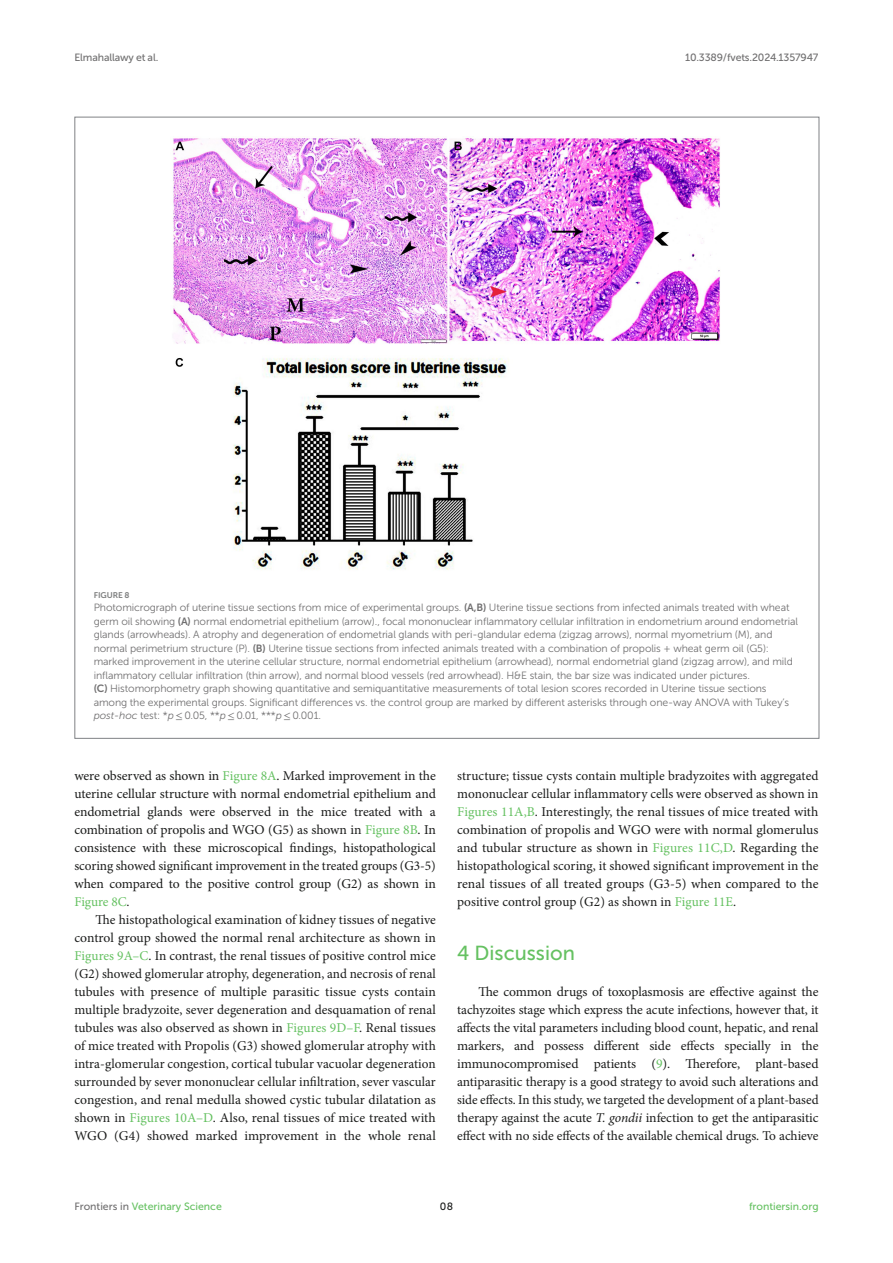
<style>
.page{position:relative;width:893px;height:1263px;background:#fff}
.page>*{position:absolute;margin:0;border:0;box-sizing:border-box;transform-origin:0 0}
.HEAD_1{font:20.25px "Museo Sans 500";color:#65c161}
.TEXT{font:13.5px/18px "Minion Pro";color:#1b1c1b;text-align:justify}
.TEXT_FLUSH{font:13.5px/18px "Minion Pro";letter-spacing:-.005em;color:#1b1c1b;text-align:justify}
.FIG_LEG{font:10.5px/13.5px "Museo Sans 300";letter-spacing:-.01em;color:#706f70}
.t1{font:10.5px "Museo Sans 500";color:#65c161}
.t2{font:10.5px "Museo Sans 500";letter-spacing:-.015em;color:#706f70}
.t3{font:10.5px "Museo Sans 500";color:#1b1c1b}
.FIG_HD{font:8.25px "Museo Sans 700";letter-spacing:-.01em;color:#7e7f7f}
.s1{font-family:"Museo Sans 700"}
.s2{font-style:italic}
.s3{font-family:"STIX General"}
.s4{color:#65c161}
.s5{color:#706f70}
</style>
<div class="page">
<img style="left:173px;top:137px;width:547px;height:433px">
<p class="t2" style="left:74px;top:51px;width:85px">Elmahallawy et al.</p>
<p class="t2" style="left:685px;top:51px;width:135px">10.3389/fvets.2024.1357947</p>
<p class="FIG_HD" style="left:94px;top:590px;width:37px">FIGURE 8</p>
<p class="FIG_LEG" style="left:94px;top:601px;width:706px">Photomicrograph of uterine tissue sections from mice of experimental groups. <span class="s1">(A,B)</span> Uterine tissue sections from infected animals treated with wheat germ oil showing <span class="s1">(A)</span> normal endometrial epithelium (arrow)., focal mononuclear inflammatory cellular infiltration in endometrium around endometrial glands (arrowheads). A atrophy and degeneration of endometrial glands with peri-glandular edema (zigzag arrows), normal myometrium (M), and normal perimetrium structure (P). <span class="s1">(B)</span> Uterine tissue sections from infected animals treated with a combination of propolis + wheat germ oil (G5): marked improvement in the uterine cellular structure, normal endometrial epithelium (arrowhead), normal endometrial gland (zigzag arrow), and mild inflammatory cellular infiltration (thin arrow), and normal blood vessels (red arrowhead). H&amp;E stain, the bar size was indicated under pictures.<br><span class="s1">(C)</span> Histomorphometry graph showing quantitative and semiquantitative measurements of total lesion scores recorded in Uterine tissue sections among the experimental groups. Significant differences vs. the control group are marked by different asterisks through one-way ANOVA with Tukey’s <span class="s2">post-hoc</span> test: *<span class="s2">p</span> <span class="s3">≤</span> 0.05, **<span class="s2">p</span> <span class="s3">≤</span> 0.01, ***<span class="s2">p</span> <span class="s3">≤</span> 0.001.</p>
<p class="TEXT" style="left:74px;top:767px;width:363px">were observed as shown in <span class="s4">Figure 8A</span>. Marked improvement in the uterine cellular structure with normal endometrial epithelium and endometrial glands were observed in the mice treated with a combination of propolis and WGO (G5) as shown in <span class="s4">Figure 8B</span>. In consistence with these microscopical findings, histopathological scoring showed significant improvement in the treated groups (G3-5) when compared to the positive control group (G2) as shown in <span class="s4">Figure 8C</span>.</p>
<p class="TEXT" style="left:74px;top:911px;width:363px;text-indent:21px">The histopathological examination of kidney tissues of negative control group showed the normal renal architecture as shown in <span class="s4">Figures 9A–C</span>. In contrast, the renal tissues of positive control mice (G2) showed glomerular atrophy, degeneration, and necrosis of renal tubules with presence of multiple parasitic tissue cysts contain multiple bradyzoite, sever degeneration and desquamation of renal tubules was also observed as shown in <span class="s4">Figures 9D–F</span>. Renal tissues of mice treated with Propolis (G3) showed glomerular atrophy with intra-glomerular congestion, cortical tubular vacuolar degeneration surrounded by sever mononuclear cellular infiltration, sever vascular congestion, and renal medulla showed cystic tubular dilatation as shown in <span class="s4">Figures 10A–D</span>. Also, renal tissues of mice treated with WGO (G4) showed marked improvement in the whole renal</p>
<p class="TEXT" style="left:457px;top:767px;width:363px">structure; tissue cysts contain multiple bradyzoites with aggregated mononuclear cellular inflammatory cells were observed as shown in <span class="s4">Figures 11A,B</span>. Interestingly, the renal tissues of mice treated with combination of propolis and WGO were with normal glomerulus and tubular structure as shown in <span class="s4">Figures 11C,D</span>. Regarding the histopathological scoring, it showed significant improvement in the renal tissues of all treated groups (G3-5) when compared to the positive control group (G2) as shown in <span class="s4">Figure 11E</span>.</p>
<p class="HEAD_1" style="left:457px;top:942px;width:119px">4 Discussion</p>
<p class="TEXT_FLUSH" style="left:457px;top:983px;width:363px;text-indent:21px">The common drugs of toxoplasmosis are effective against the tachyzoites stage which express the acute infections, however that, it affects the vital parameters including blood count, hepatic, and renal markers, and possess different side effects specially in the immunocompromised patients (<span class="s4">9</span>). Therefore, plant-based antiparasitic therapy is a good strategy to avoid such alterations and side effects. In this study, we targeted the development of a plant-based therapy against the acute <span class="s2">T. gondii</span> infection to get the antiparasitic effect with no side effects of the available chemical drugs. To achieve</p>
<p class="t1" style="left:74px;top:1200px;width:149px"><span class="s5">Frontiers in</span> Veterinary Science</p>
<p class="t3" style="left:440px;top:1200px;width:15px">08</p>
<p class="t1" style="left:749px;top:1200px;width:71px">frontiersin.org</p>
</div>
